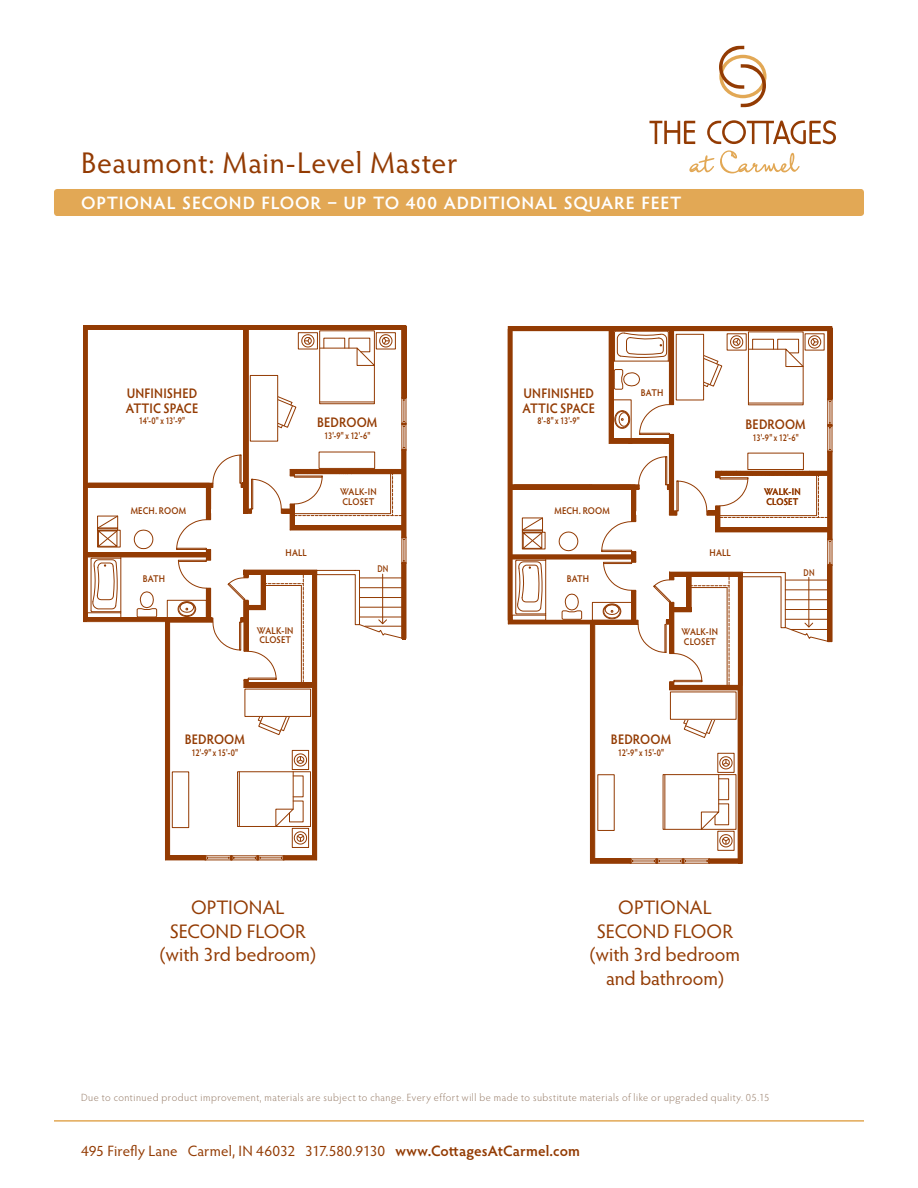
<style>
.page{position:relative;width:918px;height:1188px;background:#fff}
.page>*{position:absolute;margin:0;border:0;box-sizing:border-box;transform-origin:0 0}
.t1{font:30px "Hypatia Sans Pro";letter-spacing:.02em;color:#933b03}
.t2{font:19.65px/23.5px "Hypatia Sans Pro";color:#933b03;text-align:center}
.t3{font:600 18px "Hypatia Sans Pro";letter-spacing:.045em;color:#fff}
.t4{font:15px "Hypatia Sans Pro";letter-spacing:.005em;color:#933b03}
.t5{font:600 13.95px/14.7px "Hypatia Sans Pro";letter-spacing:.01em;color:#933b03;scale:.9 1}
.t6{font:300 10.5px "Hypatia Sans Pro";letter-spacing:.045em;color:#977d69}
.t7{font:600 9.75px/9.8px "Hypatia Sans Pro";letter-spacing:.01em;color:#933b03;scale:.9 1}
.t8{font:600 9.75px "Hypatia Sans Pro";letter-spacing:.01em;color:#933b03;scale:.8 1}
.s1{font-weight:600}
</style>
<div class="page">
<hr style="left:54px;top:1120px;width:810px;height:2px;background:#e2a855">
<svg style="left:719px;top:46px;width:48px;height:61px"></svg>
<svg style="left:649px;top:120px;width:187px;height:24px"></svg>
<svg style="left:689px;top:150px;width:111px;height:23px"></svg>
<hr style="left:84px;top:621px;width:82px;height:1px;background:#933b03">
<hr style="left:84px;top:325px;width:321px;height:1px;background:#933b03">
<hr style="left:87px;top:329px;width:157px;height:1px;background:#933b03">
<hr style="left:312px;top:687px;width:1px;height:169px;background:#933b03">
<hr style="left:316px;top:570px;width:1px;height:290px;background:#933b03">
<hr style="left:87px;top:556px;width:120px;height:1px;background:#933b03">
<hr style="left:87px;top:557px;width:119px;height:1px;background:#933b03">
<hr style="left:87px;top:557px;width:1px;height:61px;background:#933b03">
<hr style="left:87px;top:488px;width:1px;height:65px;background:#933b03">
<hr style="left:87px;top:329px;width:1px;height:154px;background:#933b03">
<hr style="left:169px;top:622px;width:1px;height:234px;background:#933b03">
<svg style="left:136px;top:591px;width:21px;height:26px"></svg>
<svg style="left:165px;top:855px;width:152px;height:6px"></svg>
<svg style="left:133px;top:529px;width:21px;height:20px"></svg>
<div style="left:167px;top:600px;width:40px;height:18px;border:1px solid #933b03"></div>
<svg style="left:90px;top:557px;width:31px;height:56px"></svg>
<svg style="left:97px;top:515px;width:22px;height:32px"></svg>
<hr style="left:738px;top:690px;width:1px;height:169px;background:#933b03">
<hr style="left:742px;top:573px;width:1px;height:290px;background:#933b03">
<hr style="left:594px;top:624px;width:1px;height:235px;background:#933b03">
<svg style="left:590px;top:858px;width:153px;height:6px"></svg>
<hr style="left:86px;top:487px;width:120px;height:1px;background:#933b03">
<hr style="left:244px;top:687px;width:69px;height:1px;background:#933b03">
<hr style="left:739px;top:573px;width:3px;height:290px;background:#933b03">
<hr style="left:710px;top:859px;width:32px;height:4px;background:#933b03">
<hr style="left:591px;top:859px;width:39px;height:4px;background:#933b03">
<hr style="left:590px;top:623px;width:4px;height:239px;background:#933b03">
<hr style="left:83px;top:326px;width:323px;height:3px;background:#933b03">
<hr style="left:313px;top:571px;width:3px;height:289px;background:#933b03">
<hr style="left:285px;top:856px;width:32px;height:4px;background:#933b03">
<hr style="left:166px;top:856px;width:39px;height:4px;background:#933b03">
<hr style="left:83px;top:617px;width:129px;height:4px;background:#933b03">
<hr style="left:83px;top:552px;width:126px;height:4px;background:#933b03">
<hr style="left:84px;top:483px;width:129px;height:4px;background:#933b03">
<hr style="left:83px;top:325px;width:4px;height:297px;background:#933b03">
<hr style="left:165px;top:620px;width:4px;height:240px;background:#933b03">
<div style="left:292px;top:828px;width:17px;height:20px;border:1px solid #933b03"></div>
<div style="left:292px;top:750px;width:17px;height:20px;border:1px solid #933b03"></div>
<svg style="left:293px;top:753px;width:15px;height:14px"></svg>
<hr style="left:293px;top:772px;width:1px;height:37px;background:#933b03">
<hr style="left:239px;top:772px;width:1px;height:54px;background:#933b03">
<div style="left:237px;top:771px;width:74px;height:56px;border:1px solid #933b03"></div>
<svg style="left:275px;top:800px;width:33px;height:45px"></svg>
<div style="left:172px;top:771px;width:17px;height:57px;border:1px solid #933b03"></div>
<svg style="left:257px;top:717px;width:33px;height:18px"></svg>
<div style="left:245px;top:689px;width:66px;height:28px;border:1px solid #933b03"></div>
<div style="left:717px;top:831px;width:18px;height:20px;border:1px solid #933b03"></div>
<div style="left:717px;top:753px;width:18px;height:20px;border:1px solid #933b03"></div>
<svg style="left:719px;top:756px;width:14px;height:14px"></svg>
<hr style="left:718px;top:775px;width:1px;height:37px;background:#933b03">
<div style="left:663px;top:774px;width:73px;height:56px;border:1px solid #933b03"></div>
<svg style="left:700px;top:803px;width:33px;height:45px"></svg>
<div style="left:718px;top:778px;width:11px;height:22px;border:1px solid #933b03"></div>
<svg style="left:683px;top:720px;width:33px;height:18px"></svg>
<div style="left:670px;top:692px;width:67px;height:28px;border:1px solid #933b03"></div>
<svg style="left:508px;top:326px;width:325px;height:364px"></svg>
<div style="left:676px;top:334px;width:28px;height:66px;background:#fff"></div>
<div style="left:676px;top:334px;width:28px;height:66px;border:1px solid #933b03"></div>
<svg style="left:169px;top:325px;width:238px;height:362px"></svg>
<div style="left:250px;top:375px;width:28px;height:66px;background:#fff"></div>
<div style="left:250px;top:375px;width:28px;height:67px;border:1px solid #933b03"></div>
<div style="left:54px;top:189px;width:810px;height:27px;background:#e2a855;border-radius:3px"></div>
<h1 class="t1" style="left:81px;top:142px;width:378px">Beaumont: Main-Level Master</h1>
<h3 class="t3" style="left:81px;top:190px;width:602px">OPTIONAL SECOND FLOOR – UP TO 400 ADDITIONAL SQUARE FEET</h3>
<h3 class="t5" style="left:126px;top:385px;width:82px">UNFINISHED<br>ATTIC SPACE</h3>
<p class="t8" style="left:139px;top:414px;width:59px">14'-0" x 13'-9"</p>
<h3 class="t5" style="left:317px;top:415px;width:68px">BEDROOM</h3>
<p class="t8" style="left:324px;top:429px;width:59px">13'-9" x 12'-6"</p>
<h3 class="t5" style="left:523px;top:385px;width:82px">UNFINISHED<br>ATTIC SPACE</h3>
<p class="t8" style="left:538px;top:414px;width:55px">8'-8" x 13'-9"</p>
<p class="t7" style="left:641px;top:387px;width:26px">BATH</p>
<h3 class="t5" style="left:746px;top:416px;width:68px">BEDROOM</h3>
<p class="t8" style="left:753px;top:431px;width:59px">13'-9" x 12'-6"</p>
<p class="t7" style="left:340px;top:486px;width:42px">WALK-IN<br>CLOSET</p>
<p class="t7" style="left:764px;top:486px;width:42px">WALK-IN<br>CLOSET</p>
<p class="t7" style="left:131px;top:505px;width:63px">MECH. ROOM</p>
<p class="t7" style="left:554px;top:505px;width:63px">MECH. ROOM</p>
<p class="t7" style="left:286px;top:547px;width:25px">HALL</p>
<p class="t7" style="left:710px;top:547px;width:25px">HALL</p>
<p class="t7" style="left:143px;top:573px;width:26px">BATH</p>
<p class="t8" style="left:377px;top:562px;width:15px">DN</p>
<p class="t7" style="left:567px;top:573px;width:26px">BATH</p>
<p class="t8" style="left:804px;top:565px;width:15px">DN</p>
<p class="t7" style="left:257px;top:625px;width:42px">WALK-IN<br>CLOSET</p>
<p class="t7" style="left:682px;top:627px;width:42px">WALK-IN<br>CLOSET</p>
<h3 class="t5" style="left:185px;top:731px;width:68px">BEDROOM</h3>
<p class="t8" style="left:192px;top:746px;width:60px">12'-9" x 15'-0"</p>
<h3 class="t5" style="left:611px;top:731px;width:68px">BEDROOM</h3>
<p class="t8" style="left:618px;top:746px;width:60px">12'-9" x 15'-0"</p>
<h2 class="t2" style="left:160px;top:895px;width:158px">OPTIONAL<br>SECOND FLOOR (with 3rd bedroom)</h2>
<h2 class="t2" style="left:590px;top:895px;width:152px">OPTIONAL<br>SECOND FLOOR (with 3rd bedroom and bathroom)</h2>
<p class="t6" style="left:81px;top:1091px;width:690px">Due to continued product improvement, materials are subject to change. Every effort will be made to substitute materials of like or upgraded quality. 05.15</p>
<h3 class="t4" style="left:81px;top:1141px;width:500px">495 Firefly Lane Carmel, IN 46032 317.580.9130 <span class="s1">www.CottagesAtCarmel.com</span></h3>
</div>
